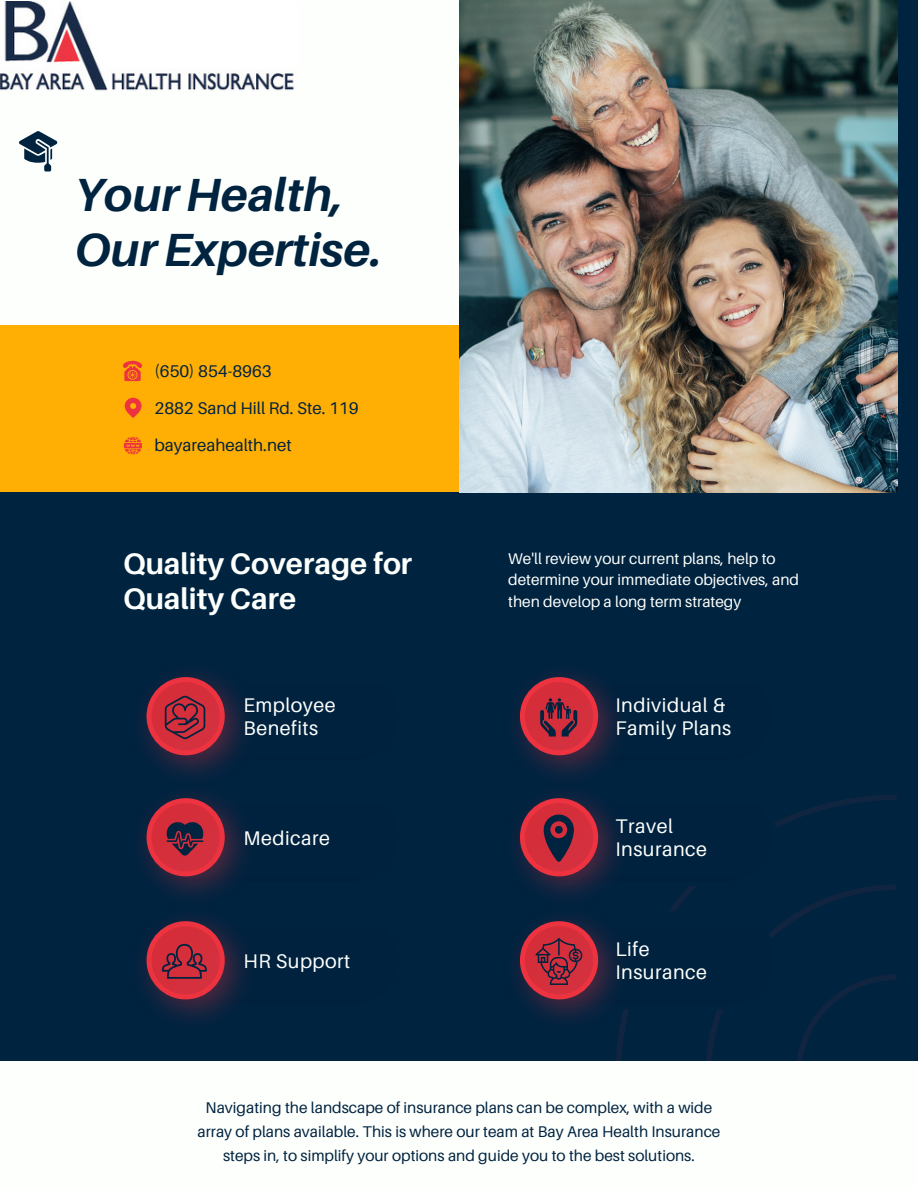
<style>
.page{position:relative;width:918px;height:1188px;background:#002340}
.page>*{position:absolute;margin:0;border:0;box-sizing:border-box;transform-origin:0 0}
.t1{font:italic 700 46.5px/55.2px "Aileron";color:#002340}
.t2{font:700 29.7px/35px "Aileron";color:#fdfffc}
.t3{font:19.8px/23.2px "Aileron";letter-spacing:.025em;color:#fdfffc}
.t4{font:16.95px "Aileron";color:#002340}
.t5{font:15.45px/24.3px "Aileron";color:#002340;text-align:center}
.t6{font:15.45px/21.1px "Aileron";color:#fdfffc}
</style>
<div class="page">
<img style="left:142px;top:673px;width:103px;height:103px">
<div style="left:147px;top:677px;width:78px;height:78px;background:#ee3340;border-radius:50%"></div>
<div style="left:151px;top:682px;width:69px;height:68px;background:#d52f3c;border-radius:50%"></div>
<img style="left:516px;top:673px;width:102px;height:103px">
<div style="left:520px;top:677px;width:78px;height:78px;background:#ee3340;border-radius:50%"></div>
<div style="left:525px;top:682px;width:68px;height:68px;background:#d52f3c;border-radius:50%"></div>
<img style="left:142px;top:794px;width:103px;height:226px">
<div style="left:147px;top:798px;width:78px;height:78px;background:#ee3340;border-radius:50%"></div>
<div style="left:151px;top:803px;width:69px;height:68px;background:#d52f3c;border-radius:50%"></div>
<svg style="left:616px;top:795px;width:281px;height:266px"></svg>
<div style="left:510px;top:788px;width:267px;height:98px;background:#002340;border-radius:49px"></div>
<img style="left:516px;top:794px;width:115px;height:235px">
<div style="left:520px;top:798px;width:78px;height:78px;background:#ee3340;border-radius:50%"></div>
<div style="left:525px;top:803px;width:68px;height:68px;background:#d52f3c;border-radius:50%"></div>
<div style="left:137px;top:911px;width:266px;height:98px;background:#002340;border-radius:49px"></div>
<div style="left:142px;top:916px;width:256px;height:88px;background:#bfbfbf;border-radius:44px;opacity:.1"></div>
<div style="left:147px;top:921px;width:78px;height:78px;background:#ee3340;border-radius:50%"></div>
<div style="left:151px;top:926px;width:69px;height:69px;background:#d52f3c;border-radius:50%"></div>
<div style="left:510px;top:911px;width:267px;height:98px;background:#002340;border-radius:49px"></div>
<div style="left:515px;top:916px;width:257px;height:88px;background:#bfbfbf;border-radius:44px;opacity:.1"></div>
<div style="left:520px;top:921px;width:78px;height:78px;background:#ee3340;border-radius:50%"></div>
<div style="left:525px;top:926px;width:68px;height:69px;background:#d52f3c;border-radius:50%"></div>
<div style="left:0;top:0;width:555px;height:492px;background:#ffae03"></div>
<div style="left:0;top:0;width:550px;height:325px;background:#fdfffc"></div>
<div style="left:0;top:1061px;width:918px;height:127px;background:#fdfffc"></div>
<img style="left:459px;top:0;width:439px;height:493px">
<svg style="left:125px;top:398px;width:17px;height:20px"></svg>
<svg style="left:123px;top:361px;width:19px;height:20px"></svg>
<svg style="left:124px;top:437px;width:18px;height:18px"></svg>
<svg style="left:166px;top:822px;width:38px;height:34px"></svg>
<svg style="left:19px;top:131px;width:38px;height:41px"></svg>
<img style="left:0;top:1px;width:294px;height:90px">
<svg style="left:165px;top:696px;width:40px;height:43px"></svg>
<svg style="left:540px;top:698px;width:37px;height:39px"></svg>
<svg style="left:544px;top:815px;width:30px;height:47px"></svg>
<div style="left:555px;top:826px;width:8px;height:8px;background:#002340;border-radius:50%"></div>
<svg style="left:162px;top:944px;width:45px;height:35px"></svg>
<svg style="left:535px;top:938px;width:47px;height:47px"></svg>
<p class="t1" style="left:74px;top:166px;width:310px">Your Health,<br>Our Expertise.</p>
<p class="t4" style="left:155px;top:360px;width:119px">(650) 854-8963</p>
<p class="t4" style="left:155px;top:397px;width:205px">2882 Sand Hill Rd. Ste. 119</p>
<p class="t4" style="left:155px;top:434px;width:139px">bayareahealth.net</p>
<p class="t2" style="left:123px;top:545px;width:291px">Quality Coverage for<br>Quality Care</p>
<p class="t6" style="left:508px;top:548px;width:292px">We'll review your current plans, help to determine your immediate objectives, and then develop a long term strategy</p>
<p class="t3" style="left:243px;top:693px;width:94px">Employee<br>Benefits</p>
<p class="t3" style="left:615px;top:693px;width:117px">Individual &amp;<br>Family Plans</p>
<p class="t3" style="left:243px;top:826px;width:88px">Medicare</p>
<p class="t3" style="left:615px;top:814px;width:93px">Travel<br>Insurance</p>
<p class="t3" style="left:243px;top:949px;width:108px">HR Support</p>
<p class="t3" style="left:615px;top:937px;width:93px">Life<br>Insurance</p>
<p class="t5" style="left:198px;top:1095px;width:524px">Navigating the landscape of insurance plans can be complex, with a wide array of plans available. This is where our team at Bay Area Health Insurance steps in, to simplify your options and guide you to the best solutions.</p>
</div>
